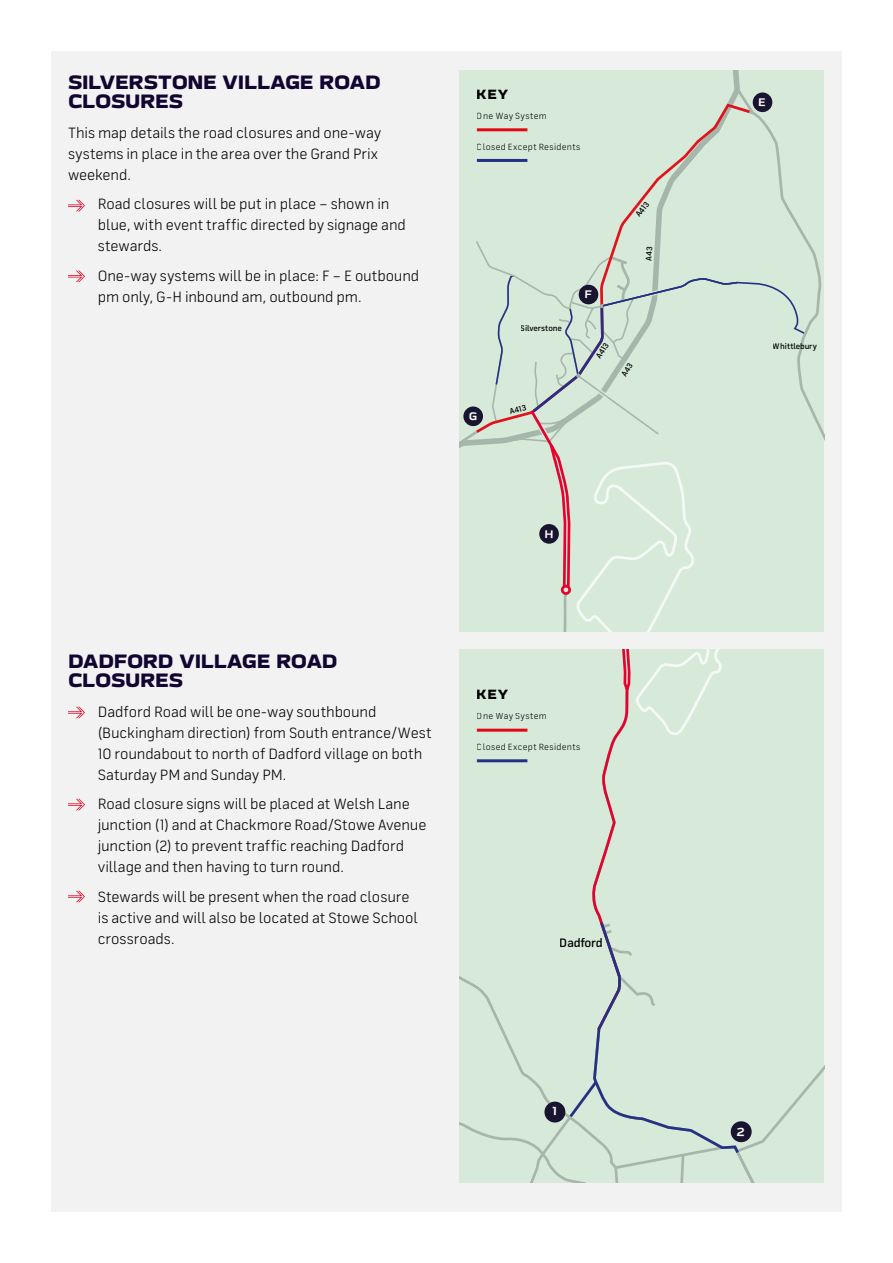
<style>
.page{position:relative;width:893px;height:1263px;background:#fff}
.page>*{position:absolute;margin:0;border:0;box-sizing:border-box;transform-origin:0 0}
.t1{font:800 19.5px/19.5px "Silverstone Display";letter-spacing:-.015em;color:#120531}
.t2{font:15px/21px "Silverstone Text";letter-spacing:-.005em;color:#000}
.t3{font:800 13.5px "Silverstone Display";letter-spacing:.035em;color:#000}
.t4{font:500 12.3px "Silverstone Text";letter-spacing:-.025em;color:#000}
.t5{font:9px "Silverstone Text";letter-spacing:.035em;color:#000}
.t6{font:500 8.1px "Silverstone Text";letter-spacing:-.01em;color:#000}
</style>
<div class="page">
<div style="left:51px;top:51px;width:791px;height:1161px;background:#f2f2f2"></div>
<div style="left:807px;top:86px;width:17px;height:545px;background:#d7ead9"></div>
<svg style="left:68px;top:200px;width:17px;height:11px"></svg>
<svg style="left:68px;top:799px;width:17px;height:11px"></svg>
<svg style="left:68px;top:707px;width:17px;height:11px"></svg>
<svg style="left:68px;top:271px;width:17px;height:11px"></svg>
<svg style="left:68px;top:891px;width:17px;height:11px"></svg>
<svg style="left:459px;top:70px;width:348px;height:561px"></svg>
<div style="left:459px;top:649px;width:365px;height:533px;background:#d7ead9"></div>
<h1 class="t1" style="left:68px;top:72px;width:314px">SILVERSTONE VILLAGE ROAD<br>CLOSURES</h1>
<p class="t2" style="left:68px;top:122px;width:315px">This map details the road closures and one-way systems in place in the area over the Grand Prix weekend.</p>
<p class="t2" style="left:98px;top:193px;width:310px">Road closures will be put in place – shown in blue, with event traffic directed by signage and stewards.</p>
<p class="t2" style="left:98px;top:265px;width:323px">One-way systems will be in place: F – E outbound pm only, G-H inbound am, outbound pm.</p>
<p class="t3" style="left:477px;top:85px;width:33px">KEY</p>
<p class="t5" style="left:477px;top:110px;width:71px">One Way System</p>
<p class="t5" style="left:477px;top:141px;width:105px">Closed Except Residents</p>
<p class="t6" style="left:633px;top:213px;width:18px;rotate:-53deg">A413</p>
<p class="t6" style="left:521px;top:323px;width:43px">Silverstone</p>
<p class="t6" style="left:509px;top:406px;width:18px;rotate:-14deg">A413</p>
<p class="t6" style="left:593px;top:354px;width:18px;rotate:-56deg">A413</p>
<h1 class="t1" style="left:68px;top:651px;width:271px">DADFORD VILLAGE ROAD<br>CLOSURES</h1>
<p class="t2" style="left:98px;top:700px;width:335px">Dadford Road will be one-way southbound (Buckingham direction) from South entrance/West 10 roundabout to north of Dadford village on both Saturday PM and Sunday PM.</p>
<p class="t2" style="left:98px;top:793px;width:330px">Road closure signs will be placed at Welsh Lane junction (1) and at Chackmore Road/Stowe Avenue junction (2) to prevent traffic reaching Dadford village and then having to turn round.</p>
<p class="t2" style="left:98px;top:886px;width:322px">Stewards will be present when the road closure is active and will also be located at Stowe School crossroads.</p>
<p class="t3" style="left:477px;top:685px;width:33px">KEY</p>
<p class="t5" style="left:477px;top:711px;width:71px">One Way System</p>
<p class="t5" style="left:477px;top:741px;width:105px">Closed Except Residents</p>
<p class="t4" style="left:560px;top:935px;width:44px">Dadford</p>
<p class="t6" style="left:773px;top:341px;width:46px">Whittlebury</p>
</div>
